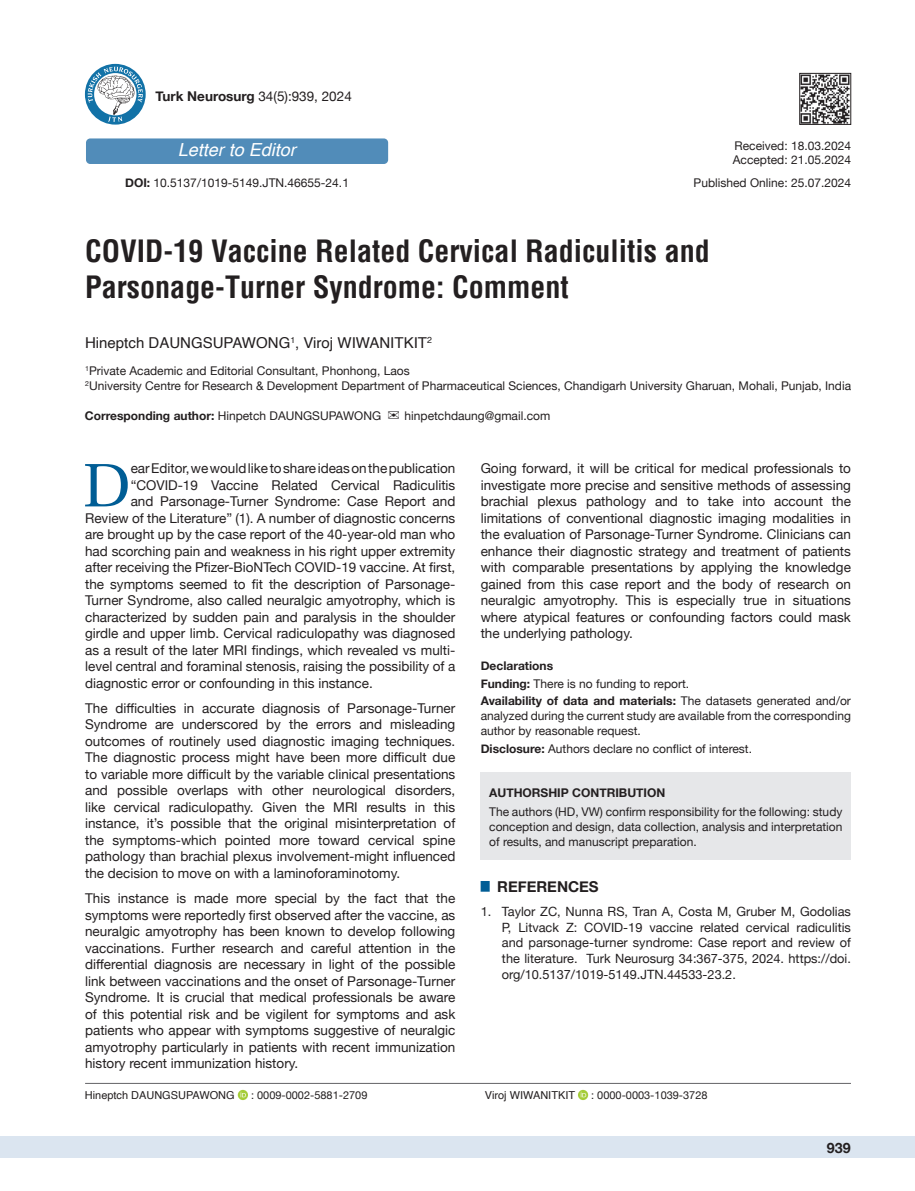
<style>
.page{position:relative;width:915px;height:1191px;background:#fff}
.page>*{position:absolute;margin:0;border:0;box-sizing:border-box;transform-origin:0 0}
.t1{font:61.2px "Utopia";color:#005d95}
.t2{font:700 condensed 30px/36px "Helvetica";color:#231f20}
.t3{font:italic 18px "Helvetica";color:#fff}
.t4{font:15px "Helvetica";color:#231f20}
.t5{font:700 15px "Helvetica Neue";color:#231f20}
.t6{font:700 14.25px "Helvetica Neue";color:#231f20}
.t7{font:13.5px/16.5px "Helvetica Neue";color:#231f20;text-align:justify}
.t8{font:12.75px/15.8px "Helvetica Neue";color:#231f20;text-align:justify}
.t9{font:12px/15px "Helvetica Neue";color:#231f20}
.t10{font:700 12px/17.1px "Helvetica Neue";color:#231f20}
.t11{font:10.95px "Helvetica Neue";color:#231f20}
.t12{font:10.95px "Helvetica";color:#231f20}
.s1{font-weight:700}
.s2{font-weight:400}
</style>
<div class="page">
<div style="left:0;top:1136px;width:914px;height:22px;background:#dbe5f0"></div>
<hr style="left:85px;top:1083px;width:765px;height:1px;background:#636366">
<img style="left:801px;top:75px;width:47px;height:48px">
<div style="left:799px;top:73px;width:51px;height:52px;border:1px solid #231f20"></div>
<div style="left:480px;top:772px;width:370px;height:87px;background:#e6e7e9"></div>
<svg style="left:238px;top:1089px;width:10px;height:11px"></svg>
<svg style="left:240px;top:1091px;width:6px;height:6px"></svg>
<svg style="left:577px;top:1089px;width:11px;height:11px"></svg>
<svg style="left:580px;top:1091px;width:6px;height:6px"></svg>
<svg style="left:85px;top:64px;width:61px;height:61px"></svg>
<svg style="left:88px;top:67px;width:55px;height:55px"></svg>
<div style="left:86px;top:138px;width:302px;height:26px;background:#518cb9;border-radius:4px"></div>
<p class="t7" style="left:155px;top:89px;width:198px"><span class="s1">Turk Neurosurg</span> 34(5):939, 2024</p>
<h3 class="t3" style="left:178px;top:136px;width:120px">Letter to Editor</h3>
<p class="t9" style="left:125px;top:176px;width:225px"><span class="s1">DOI:</span> 10.5137/1019-5149.JTN.46655-24.1</p>
<p class="t9" style="left:732px;top:139px;width:120px;line-height:14.4px">Received: 18.03.2024<br>Accepted: 21.05.2024</p>
<p class="t9" style="left:693px;top:176px;width:159px">Published Online: 25.07.2024</p>
<h2 class="t2" style="left:85px;top:233px;width:626px">COVID-19 Vaccine Related Cervical Radiculitis and<br>Parsonage-Turner Syndrome: Comment</h2>
<p class="t4" style="left:85px;top:331px;width:348px">Hineptch DAUNGSUPAWONG<sup>1</sup>, Viroj WIWANITKIT<sup>2</sup></p>
<p class="t9" style="left:85px;top:364px;width:767px;line-height:14.4px"><sup>1</sup>Private Academic and Editorial Consultant, Phonhong, Laos<br><sup>2</sup>University Centre for Research &amp; Development Department of Pharmaceutical Sciences, Chandigarh University Gharuan, Mohali, Punjab, India</p>
<p class="t9" style="left:85px;top:409px;width:297px"><span class="s1">Corresponding author:</span> Hinpetch DAUNGSUPAWONG</p>
<p class="t9" style="left:404px;top:409px;width:147px">hinpetchdaung@gmail.com</p>
<p class="t7" style="left:480px;top:461px;width:371px">Going forward, it will be critical for medical professionals to investigate more precise and sensitive methods of assessing brachial plexus pathology and to take into account the limitations of conventional diagnostic imaging modalities in the evaluation of Parsonage-Turner Syndrome. Clinicians can enhance their diagnostic strategy and treatment of patients with comparable presentations by applying the knowledge gained from this case report and the body of research on neuralgic amyotrophy. This is especially true in situations where atypical features or confounding factors could mask the underlying pathology.</p>
<p class="t10" style="left:480px;top:658px;width:371px">Declarations<br>Funding: <span class="s2">There is no funding to report.<br></span>Availability of data and materials: <span class="s2">The datasets generated and/or</span></p>
<p class="t9" style="left:480px;top:708px;width:371px">analyzed during the current study are available from the corresponding author by reasonable request.</p>
<p class="t9" style="left:480px;top:742px;width:273px"><span class="s1">Disclosure:</span> Authors declare no conflict of interest.</p>
<p class="t10" style="left:489px;top:784px;width:177px">AUTHORSHIP CONTRIBUTION</p>
<p class="t9" style="left:489px;top:805px;width:354px;text-align:justify">The authors (HD, VW) confirm responsibility for the following: study conception and design, data collection, analysis and interpretation of results, and manuscript preparation.</p>
<p class="t5" style="left:480px;top:874px;width:119px"><sup>█</sup> REFERENCES</p>
<p class="t8" style="left:502px;top:904px;width:350px;text-indent:-21px">1. Taylor ZC, Nunna RS, Tran A, Costa M, Gruber M, Godolias P, Litvack Z: COVID-19 vaccine related cervical radiculitis and parsonage-turner syndrome: Case report and review of the literature. Turk Neurosurg 34:367-375, 2024. https://doi. org/10.5137/1019-5149.JTN.44533-23.2.</p>
<h1 class="t1" style="left:83px;top:450px;width:49px">D</h1>
<p class="t7" style="left:131px;top:461px;width:326px">ear Editor, we would like to share ideas on the publication</p>
<p class="t7" style="left:131px;top:477px;width:326px">“COVID-19 Vaccine Related Cervical Radiculitis</p>
<p class="t7" style="left:131px;top:494px;width:326px">and Parsonage-Turner Syndrome: Case Report and</p>
<p class="t7" style="left:85px;top:510px;width:371px">Review of the Literature” (1). A number of diagnostic concerns</p>
<p class="t7" style="left:85px;top:527px;width:371px">are brought up by the case report of the 40-year-old man who</p>
<p class="t7" style="left:85px;top:543px;width:371px">had scorching pain and weakness in his right upper extremity</p>
<p class="t7" style="left:85px;top:560px;width:371px">after receiving the Pfizer-BioNTech COVID-19 vaccine. At first,</p>
<p class="t7" style="left:85px;top:576px;width:371px">the symptoms seemed to fit the description of Parsonage-</p>
<p class="t7" style="left:85px;top:593px;width:371px">Turner Syndrome, also called neuralgic amyotrophy, which is</p>
<p class="t7" style="left:85px;top:609px;width:371px">characterized by sudden pain and paralysis in the shoulder</p>
<p class="t7" style="left:85px;top:626px;width:371px">girdle and upper limb. Cervical radiculopathy was diagnosed</p>
<p class="t7" style="left:85px;top:642px;width:371px">as a result of the later MRI findings, which revealed vs multi-</p>
<p class="t7" style="left:85px;top:659px;width:371px">level central and foraminal stenosis, raising the possibility of a</p>
<p class="t7" style="left:85px;top:675px;width:289px">diagnostic error or confounding in this instance.</p>
<p class="t7" style="left:85px;top:700px;width:371px">The difficulties in accurate diagnosis of Parsonage-Turner Syndrome are underscored by the errors and misleading outcomes of routinely used diagnostic imaging techniques.<br>The diagnostic process might have been more difficult due to variable more difficult by the variable clinical presentations and possible overlaps with other neurological disorders, like cervical radiculopathy. Given the MRI results in this instance, it’s possible that the original misinterpretation of the symptoms-which pointed more toward cervical spine pathology than brachial plexus involvement-might influenced the decision to move on with a laminoforaminotomy.</p>
<p class="t7" style="left:85px;top:890px;width:371px">This instance is made more special by the fact that the symptoms were reportedly first observed after the vaccine, as neuralgic amyotrophy has been known to develop following vaccinations. Further research and careful attention in the differential diagnosis are necessary in light of the possible link between vaccinations and the onset of Parsonage-Turner Syndrome. It is crucial that medical professionals be aware of this potential risk and be vigilent for symptoms and ask patients who appear with symptoms suggestive of neuralgic amyotrophy particularly in patients with recent immunization history recent immunization history.</p>
<p class="t12" style="left:85px;top:1087px;width:151px">Hineptch DAUNGSUPAWONG</p>
<p class="t11" style="left:251px;top:1087px;width:118px">: 0009-0002-5881-2709</p>
<p class="t12" style="left:485px;top:1087px;width:92px">Viroj WIWANITKIT</p>
<p class="t11" style="left:591px;top:1087px;width:118px">: 0000-0003-1039-3728</p>
<p class="t6" style="left:826px;top:1137px;width:25px">939</p>
</div>
